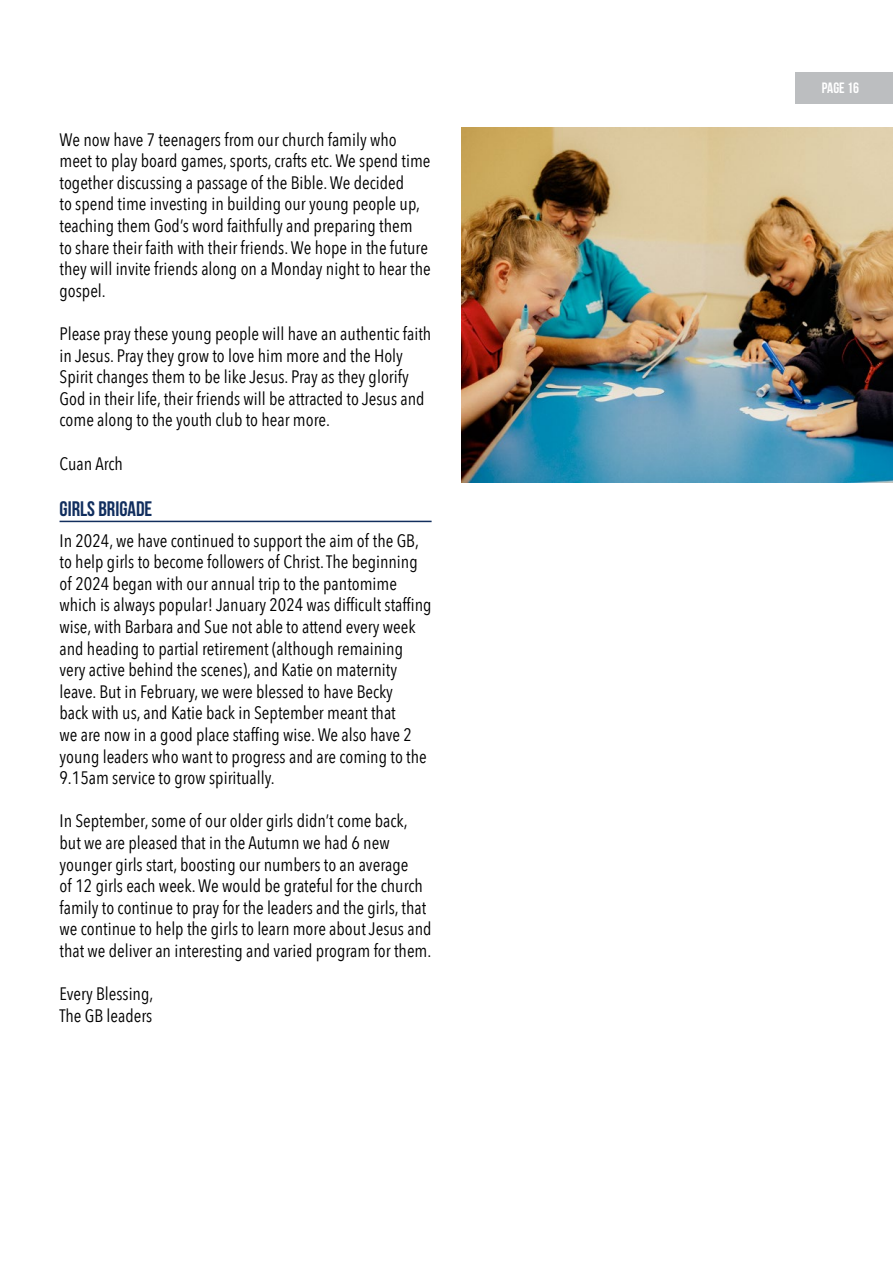
<style>
.page{position:relative;width:893px;height:1263px;background:#fff}
.page>*{position:absolute;margin:0;border:0;box-sizing:border-box;transform-origin:0 0}
.t1{font:21px "Bebas Neue";color:#112e5e}
.t2{font:18px/21.6px "Avenir Next Condensed";color:#000}
.t3{font:15px "Bebas Neue";color:#fff}
</style>
<div class="page">
<hr style="left:60px;top:521px;width:372px;height:1px;background:#112e5e">
<img style="left:461px;top:128px;width:432px;height:354px">
<div style="left:795px;top:72px;width:98px;height:32px;background:#bcbec0"></div>
<p class="t2" style="left:60px;top:128px;width:373px">We now have 7 teenagers from our church family who meet to play board games, sports, crafts etc. We spend time together discussing a passage of the Bible. We decided<br>to spend time investing in building our young people up, teaching them God’s word faithfully and preparing them<br>to share their faith with their friends. We hope in the future they will invite friends along on a Monday night to hear the gospel.</p>
<p class="t2" style="left:60px;top:322px;width:373px">Please pray these young people will have an authentic faith in Jesus. Pray they grow to love him more and the Holy Spirit changes them to be like Jesus. Pray as they glorify God in their life, their friends will be attracted to Jesus and come along to the youth club to hear more.</p>
<p class="t2" style="left:60px;top:452px;width:65px">Cuan Arch</p>
<p class="t1" style="left:60px;top:498px;width:85px">GIRLS BRIGADE</p>
<p class="t2" style="left:60px;top:529px;width:374px">In 2024, we have continued to support the aim of the GB, to help girls to become followers of Christ. The beginning of 2024 began with our annual trip to the pantomime which is always popular! January 2024 was difficult staffing wise, with Barbara and Sue not able to attend every week and heading to partial retirement (although remaining very active behind the scenes), and Katie on maternity leave. But in February, we were blessed to have Becky<br>back with us, and Katie back in September meant that<br>we are now in a good place staffing wise. We also have 2 young leaders who want to progress and are coming to the 9.15am service to grow spiritually.</p>
<p class="t2" style="left:60px;top:809px;width:373px">In September, some of our older girls didn’t come back, but we are pleased that in the Autumn we had 6 new younger girls start, boosting our numbers to an average<br>of 12 girls each week. We would be grateful for the church family to continue to pray for the leaders and the girls, that we continue to help the girls to learn more about Jesus and that we deliver an interesting and varied program for them.</p>
<p class="t2" style="left:60px;top:982px;width:95px">Every Blessing,<br>The GB leaders</p>
<p class="t3" style="left:822px;top:80px;width:39px">Page 16</p>
</div>
